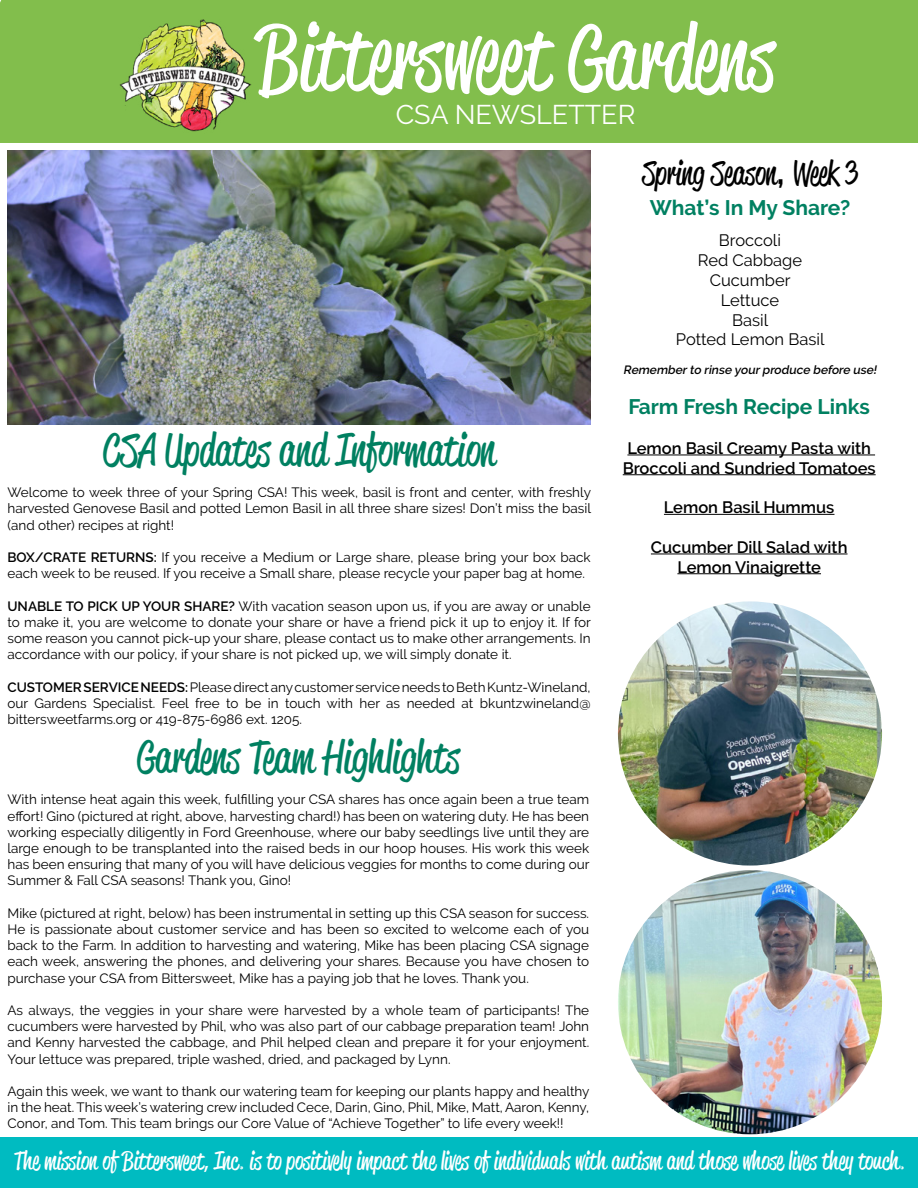
<style>
.page{position:relative;width:918px;height:1188px;background:#fff}
.page>*{position:absolute;margin:0;border:0;box-sizing:border-box;transform-origin:0 0}
.t1{font:90px "Reklame Script Regular DEMO";color:#fff}
.t2{font:45px "Reklame Script Regular DEMO";color:#008061}
.t3{font:33px "Reklame Script Regular DEMO";color:#000}
.t4{font:27px "Raleway";color:#fff}
.t5{font:25.05px "Reklame Script Regular DEMO";color:#fff}
.t6{font:700 21px "Raleway";color:#008061}
.t7{font:600 16.5px/19.8px "Raleway";color:#000}
.t8{font:16.5px/19.8px "Raleway";color:#000;text-align:center}
.t9{font:13.5px/16.2px "Raleway";color:#000;text-align:justify}
.t10{font:italic 600 12px "Raleway";color:#000}
.s1{font-family:"Raleway";font-weight:700}
.s2{font-weight:600}
.s3{font-family:"Myriad Pro"}
.s4{font-family:"Imprint MT Shadow"}
</style>
<div class="page">
<div style="left:0;top:0;width:918px;height:143px;background:#82be4c"></div>
<img style="left:114px;top:8px;width:145px;height:135px">
<img style="left:8px;top:150px;width:583px;height:275px">
<div style="left:0;top:1137px;width:918px;height:51px;background:#00bbc1"></div>
<img style="left:618px;top:601px;width:264px;height:265px;border-radius:132px">
<img style="left:618px;top:870px;width:264px;height:264px;border-radius:132px">
<hr style="left:627px;top:455px;width:248px;height:1px;background:#000">
<hr style="left:623px;top:474px;width:253px;height:1px;background:#000">
<hr style="left:664px;top:514px;width:170px;height:1px;background:#000">
<hr style="left:651px;top:554px;width:197px;height:1px;background:#000">
<hr style="left:677px;top:573px;width:144px;height:1px;background:#000">
<h1 class="t1" style="left:257px;top:20px;width:519px">Bittersweet Gardens</h1>
<h3 class="t4" style="left:396px;top:99px;width:241px">CSA NEWSLETTER</h3>
<h3 class="t3" style="left:642px;top:159px;width:217px">Spring Season<span class="s1">,</span> Week 3</h3>
<h3 class="t6" style="left:650px;top:196px;width:202px">What’s In My Share?</h3>
<p class="t8" style="left:676px;top:231px;width:150px">Broccoli<br>Red Cabbage<br>Cucumber<br>Lettuce<br>Basil<br>Potted Lemon Basil</p>
<h2 class="t2" style="left:103px;top:431px;width:394px">CSA Updates and Information</h2>
<p class="t9" style="left:8px;top:484px;width:585px">Welcome to week three of your Spring CSA! This week, basil is front and center, with freshly harvested Genovese Basil and potted Lemon Basil in all three share sizes! Don’t miss the basil (and other) recipes at right!</p>
<p class="t9" style="left:8px;top:549px;width:585px"><span class="s2">BOX/CRATE RETURNS:</span> If you receive a Medium or Large share, please bring your box back each week to be reused. If you receive a Small share, please recycle your paper bag at home.</p>
<p class="t9" style="left:8px;top:598px;width:585px"><span class="s2">UNABLE TO PICK UP YOUR SHARE?</span> With vacation season upon us, if you are away or unable to make it, you are welcome to donate your share or have a friend pick it up to enjoy it. If for some reason you cannot pick-up your share, please contact us to make other arrangements. In accordance with our policy, if your share is not picked up, we will simply donate it.</p>
<p class="t9" style="left:8px;top:679px;width:585px"><span class="s2">CUSTOMER SERVICE NEEDS:</span> Please direct any customer service needs to Beth Kuntz-Wineland, our Gardens Specialist. Feel free to be in touch with her as needed at bkuntzwineland@ bittersweetfarms.org or 419-875-6986 ext. 1205.</p>
<p class="t10" style="left:623px;top:363px;width:257px">Rememberto rinse yourproduce before use!</p>
<h3 class="t6" style="left:629px;top:395px;width:243px">Farm Fresh Recipe Links</h3>
<p class="t7" style="left:623px;top:438px;width:254px">Lemon Basil Creamy Pasta with<br>Broccoli and Sundried Tomatoes</p>
<p class="t7" style="left:664px;top:497px;width:172px">Lemon Basil Hummus</p>
<p class="t7" style="left:651px;top:537px;width:198px;text-align:center">Cucumber Dill Salad with<br>Lemon Vinaigrette</p>
<h2 class="t2" style="left:137px;top:738px;width:324px">Gardens Team Highlights</h2>
<p class="t9" style="left:8px;top:791px;width:584px">With intense heat again this week, fulfilling your CSA shares has once again been a true team effort! Gino (pictured at right, above, harvesting chard!) has been on watering duty. He has been working especially diligently in Ford Greenhouse, where our baby seedlings live until they are large enough to be transplanted into the raised beds in our hoop houses. His work this week has been ensuring that many of you will have delicious veggies for months to come during our Summer &amp; Fall CSA seasons! Thank you, Gino!</p>
<p class="t9" style="left:8px;top:905px;width:583px">Mike (pictured at right, below) has been instrumental in setting up this CSA season for success.<br>He is passionate about customer service and has been so excited to welcome each of you back to the Farm. In addition to harvesting and watering, Mike has been placing CSA signage each week, answering the phones, and delivering your shares. Because you have chosen to purchase your CSA from Bittersweet, Mike has a paying job that he loves. Thank you.</p>
<p class="t9" style="left:8px;top:1002px;width:583px">As always, the veggies in your share were harvested by a whole team of participants! The cucumbers were harvested by Phil, who was also part of our cabbage preparation team! John and Kenny harvested the cabbage, and Phil helped clean and prepare it for your enjoyment.<br>Your lettuce was prepared, triple washed, dried, and packaged by Lynn.</p>
<p class="t9" style="left:8px;top:1083px;width:584px">Again this week, we want to thank our watering team for keeping our plants happy and healthy in the heat. This week’s watering crew included Cece, Darin, Gino, Phil, Mike, Matt, Aaron, Kenny, Conor, and Tom. This team brings our Core Value of “Achieve Together” to life every week!!</p>
<h3 class="t5" style="left:14px;top:1150px;width:893px">The mission of Bittersweet<span class="s3">,</span> Inc<span class="s4">.</span> is to positively impact the lives of individuals with autism and those whose lives they touch<span class="s4">.</span></h3>
</div>
